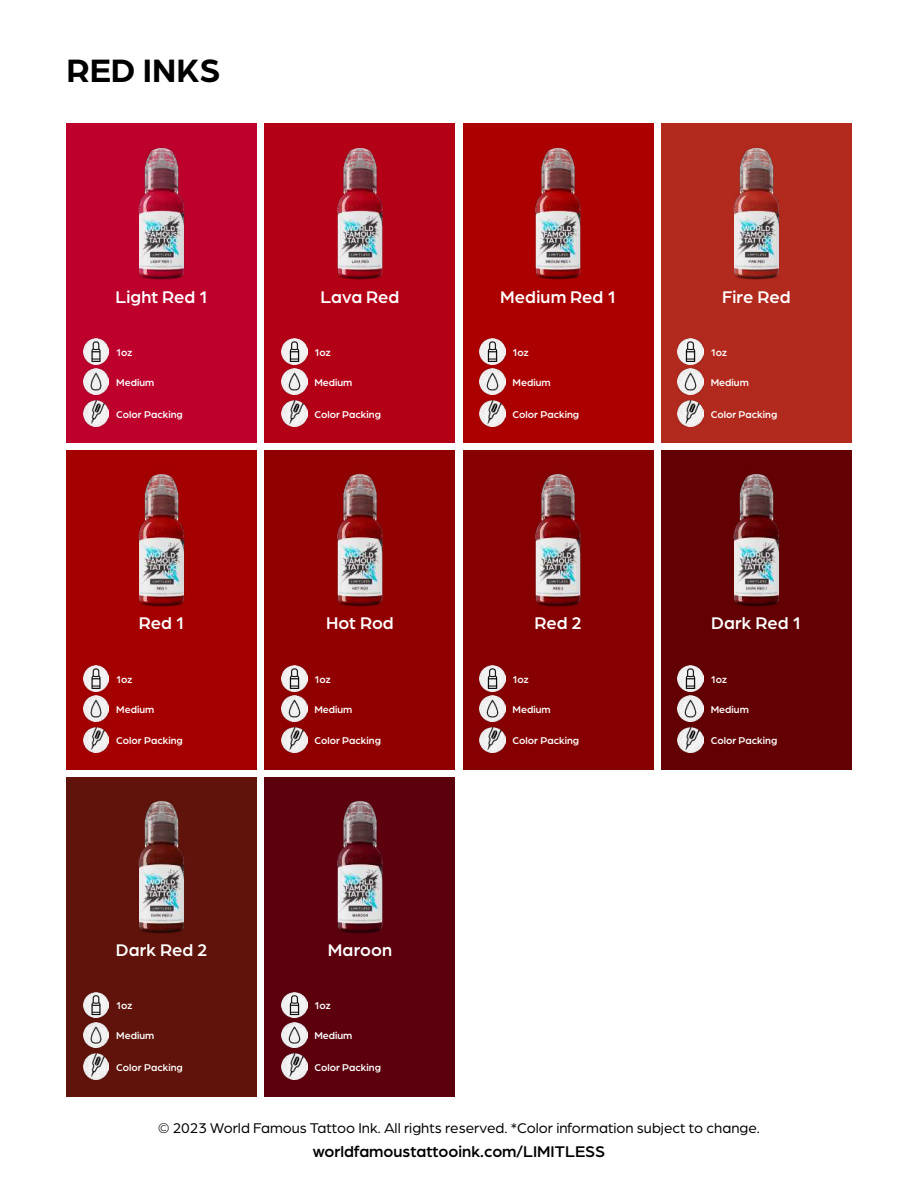
<style>
.page{position:relative;width:918px;height:1188px;background:#fff}
.page>*{position:absolute;margin:0;border:0;box-sizing:border-box;transform-origin:0 0}
.t1{font:700 34.5px "Arboria";color:#000}
.t2{font:500 18px "Arboria";color:#fff}
.t3{font:500 16.5px "Arboria";color:#000}
.t4{font:15px "Arboria";color:#000}
.t5{font:500 10.5px "Arboria";color:#fff}
</style>
<div class="page">
<div style="left:463px;top:450px;width:190px;height:320px;background:#860002"></div>
<img style="left:535px;top:474px;width:46px;height:133px">
<img style="left:480px;top:696px;width:25px;height:25px">
<img style="left:480px;top:727px;width:25px;height:26px">
<img style="left:480px;top:665px;width:25px;height:26px">
<div style="left:661px;top:450px;width:190px;height:320px;background:#630003"></div>
<img style="left:733px;top:474px;width:47px;height:133px">
<img style="left:678px;top:696px;width:25px;height:25px">
<img style="left:678px;top:727px;width:25px;height:26px">
<img style="left:678px;top:665px;width:25px;height:26px">
<div style="left:67px;top:450px;width:190px;height:320px;background:#a40000"></div>
<img style="left:138px;top:473px;width:47px;height:134px">
<img style="left:83px;top:696px;width:26px;height:25px">
<img style="left:83px;top:727px;width:26px;height:26px">
<img style="left:83px;top:665px;width:26px;height:26px">
<div style="left:265px;top:124px;width:190px;height:319px;background:#b40016"></div>
<img style="left:337px;top:147px;width:46px;height:133px">
<img style="left:281px;top:369px;width:26px;height:25px">
<img style="left:281px;top:400px;width:26px;height:26px">
<img style="left:281px;top:339px;width:26px;height:25px">
<div style="left:463px;top:124px;width:190px;height:319px;background:#ac0000"></div>
<img style="left:535px;top:147px;width:46px;height:133px">
<img style="left:480px;top:369px;width:25px;height:25px">
<img style="left:480px;top:400px;width:25px;height:26px">
<img style="left:480px;top:339px;width:25px;height:25px">
<div style="left:265px;top:777px;width:190px;height:319px;background:#5c000e"></div>
<img style="left:337px;top:801px;width:46px;height:133px">
<img style="left:281px;top:1022px;width:26px;height:26px">
<img style="left:281px;top:1054px;width:26px;height:25px">
<img style="left:281px;top:992px;width:26px;height:26px">
<div style="left:661px;top:124px;width:190px;height:319px;background:#b2291e"></div>
<img style="left:733px;top:147px;width:47px;height:133px">
<img style="left:678px;top:369px;width:25px;height:25px">
<img style="left:678px;top:400px;width:25px;height:26px">
<img style="left:678px;top:339px;width:25px;height:25px">
<div style="left:67px;top:777px;width:190px;height:319px;background:#60130a"></div>
<img style="left:138px;top:801px;width:47px;height:133px">
<img style="left:83px;top:1022px;width:26px;height:26px">
<img style="left:83px;top:1054px;width:26px;height:25px">
<img style="left:83px;top:992px;width:26px;height:26px">
<div style="left:67px;top:124px;width:190px;height:319px;background:#bd002c"></div>
<img style="left:138px;top:147px;width:47px;height:133px">
<img style="left:83px;top:369px;width:26px;height:25px">
<img style="left:83px;top:400px;width:26px;height:26px">
<img style="left:83px;top:339px;width:26px;height:25px">
<div style="left:265px;top:450px;width:190px;height:320px;background:#910000"></div>
<img style="left:337px;top:473px;width:46px;height:134px">
<img style="left:281px;top:696px;width:26px;height:25px">
<img style="left:281px;top:727px;width:26px;height:26px">
<img style="left:281px;top:665px;width:26px;height:26px">
<h1 class="t1" style="left:67px;top:47px;width:156px">RED INKS</h1>
<h2 class="t2" style="left:116px;top:284px;width:94px">Light Red 1</h2>
<h2 class="t2" style="left:321px;top:284px;width:80px">Lava Red</h2>
<h2 class="t2" style="left:500px;top:284px;width:117px">Medium Red 1</h2>
<h2 class="t2" style="left:722px;top:284px;width:70px">Fire Red</h2>
<p class="t5" style="left:116px;top:345px;width:18px">1oz</p>
<p class="t5" style="left:314px;top:345px;width:18px">1oz</p>
<p class="t5" style="left:513px;top:345px;width:18px">1oz</p>
<p class="t5" style="left:711px;top:345px;width:18px">1oz</p>
<p class="t5" style="left:116px;top:375px;width:40px">Medium</p>
<p class="t5" style="left:116px;top:407px;width:68px">Color Packing</p>
<p class="t5" style="left:314px;top:375px;width:40px">Medium</p>
<p class="t5" style="left:314px;top:407px;width:68px">Color Packing</p>
<p class="t5" style="left:513px;top:375px;width:40px">Medium</p>
<p class="t5" style="left:513px;top:407px;width:68px">Color Packing</p>
<p class="t5" style="left:711px;top:375px;width:40px">Medium</p>
<p class="t5" style="left:711px;top:407px;width:68px">Color Packing</p>
<h2 class="t2" style="left:139px;top:611px;width:47px">Red 1</h2>
<h2 class="t2" style="left:326px;top:611px;width:69px">Hot Rod</h2>
<h2 class="t2" style="left:534px;top:611px;width:49px">Red 2</h2>
<h2 class="t2" style="left:711px;top:611px;width:91px">Dark Red 1</h2>
<p class="t5" style="left:116px;top:672px;width:18px">1oz</p>
<p class="t5" style="left:314px;top:672px;width:18px">1oz</p>
<p class="t5" style="left:513px;top:672px;width:18px">1oz</p>
<p class="t5" style="left:711px;top:672px;width:18px">1oz</p>
<p class="t5" style="left:116px;top:702px;width:40px">Medium</p>
<p class="t5" style="left:116px;top:734px;width:68px">Color Packing</p>
<p class="t5" style="left:314px;top:702px;width:40px">Medium</p>
<p class="t5" style="left:314px;top:734px;width:68px">Color Packing</p>
<p class="t5" style="left:513px;top:702px;width:40px">Medium</p>
<p class="t5" style="left:513px;top:734px;width:68px">Color Packing</p>
<p class="t5" style="left:711px;top:702px;width:40px">Medium</p>
<p class="t5" style="left:711px;top:734px;width:68px">Color Packing</p>
<h2 class="t2" style="left:116px;top:938px;width:93px">Dark Red 2</h2>
<h2 class="t2" style="left:328px;top:938px;width:66px">Maroon</h2>
<p class="t5" style="left:116px;top:999px;width:18px">1oz</p>
<p class="t5" style="left:314px;top:999px;width:18px">1oz</p>
<p class="t5" style="left:116px;top:1029px;width:40px">Medium</p>
<p class="t5" style="left:116px;top:1060px;width:68px">Color Packing</p>
<p class="t5" style="left:314px;top:1029px;width:40px">Medium</p>
<p class="t5" style="left:314px;top:1060px;width:68px">Color Packing</p>
<h3 class="t4" style="left:158px;top:1118px;width:603px">© 2023 World Famous Tattoo Ink. All rights reserved. *Color information subject to change.</h3>
<h3 class="t3" style="left:313px;top:1140px;width:294px">worldfamoustattooink.com/LIMITLESS</h3>
</div>
